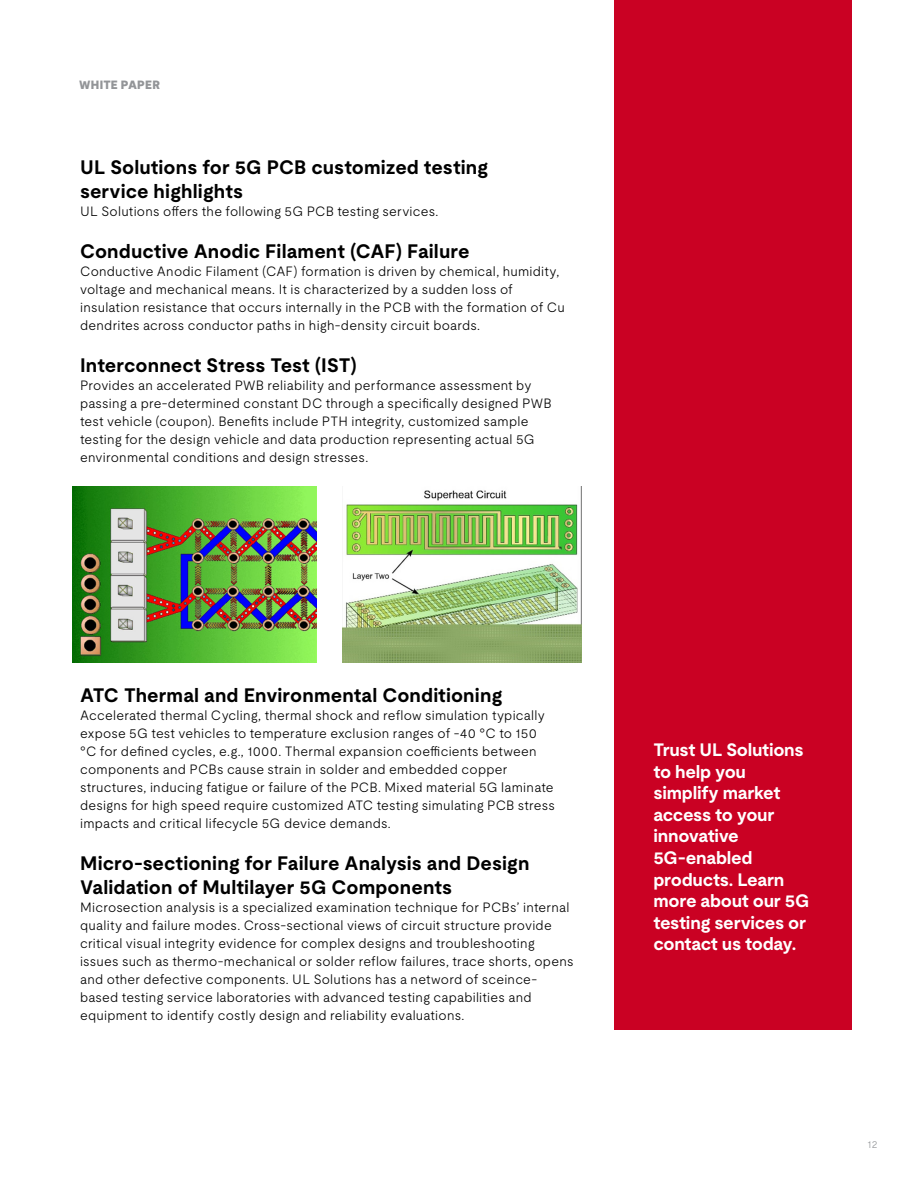
<style>
.page{position:relative;width:918px;height:1188px;background:#fff}
.page>*{position:absolute;margin:0;border:0;box-sizing:border-box;transform-origin:0 0}
.t1{font:700 19.5px/24px "UL Moderat";letter-spacing:.005em;color:#000}
.t2{font:700 18px/21.6px "UL Moderat";letter-spacing:-.015em;color:#fff}
.t3{font:300 13.5px/18px "UL Moderat";letter-spacing:.015em;color:#000}
.t4{font:900 12px "UL Moderat";letter-spacing:.015em;color:#939598}
.t5{font:300 10.5px "UL Moderat";color:#939598}
</style>
<div class="page">
<div style="left:614px;top:0;width:237px;height:1030px;background:#ca0123"></div>
<img style="left:72px;top:486px;width:509px;height:176px">
<div style="left:318px;top:482px;width:24px;height:184px;background:#fff"></div>
<p class="t4" style="left:79px;top:75px;width:83px">WHITE PAPER</p>
<h1 class="t1" style="left:80px;top:155px;width:410px">UL Solutions for 5G PCB customized testing service highlights</h1>
<p class="t3" style="left:80px;top:202px;width:360px">UL Solutions offers the following 5G PCB testing services.</p>
<h1 class="t1" style="left:80px;top:239px;width:391px">Conductive Anodic Filament (CAF) Failure</h1>
<p class="t3" style="left:80px;top:262px;width:486px">Conductive Anodic Filament (CAF) formation is driven by chemical, humidity, voltage and mechanical means. It is characterized by a sudden loss of insulation resistance that occurs internally in the PCB with the formation of Cu dendrites across conductor paths in high-density circuit boards.</p>
<h1 class="t1" style="left:80px;top:353px;width:278px">Interconnect Stress Test (IST)</h1>
<p class="t3" style="left:80px;top:376px;width:473px">Provides an accelerated PWB reliability and performance assessment by passing a pre-determined constant DC through a specifically designed PWB test vehicle (coupon). Benefits include PTH integrity, customized sample testing for the design vehicle and data production representing actual 5G environmental conditions and design stresses.</p>
<h1 class="t1" style="left:80px;top:683px;width:424px">ATC Thermal and Environmental Conditioning</h1>
<p class="t3" style="left:80px;top:706px;width:476px">Accelerated thermal Cycling, thermal shock and reflow simulation typically expose 5G test vehicles to temperature exclusion ranges of -40 °C to 150 °C for defined cycles, e.g., 1000. Thermal expansion coefficients between components and PCBs cause strain in solder and embedded copper structures, inducing fatigue or failure of the PCB. Mixed material 5G laminate designs for high speed require customized ATC testing simulating PCB stress impacts and critical lifecycle 5G device demands.</p>
<h1 class="t1" style="left:80px;top:851px;width:451px">Micro-sectioning for Failure Analysis and Design<br>Validation of Multilayer 5G Components</h1>
<p class="t3" style="left:80px;top:898px;width:495px">Microsection analysis is a specialized examination technique for PCBs’ internal quality and failure modes. Cross-sectional views of circuit structure provide critical visual integrity evidence for complex designs and troubleshooting issues such as thermo-mechanical or solder reflow failures, trace shorts, opens and other defective components. UL Solutions has a netword of sceince&shy;based testing service laboratories with advanced testing capabilities and equipment to identify costly design and reliability evaluations.</p>
<h2 class="t2" style="left:653px;top:739px;width:158px">Trust UL Solutions to help you simplify market access to your innovative<br>5G-enabled products. Learn more about our 5G testing services or contact us today.</h2>
<p class="t5" style="left:867px;top:1136px;width:12px">12</p>
</div>
